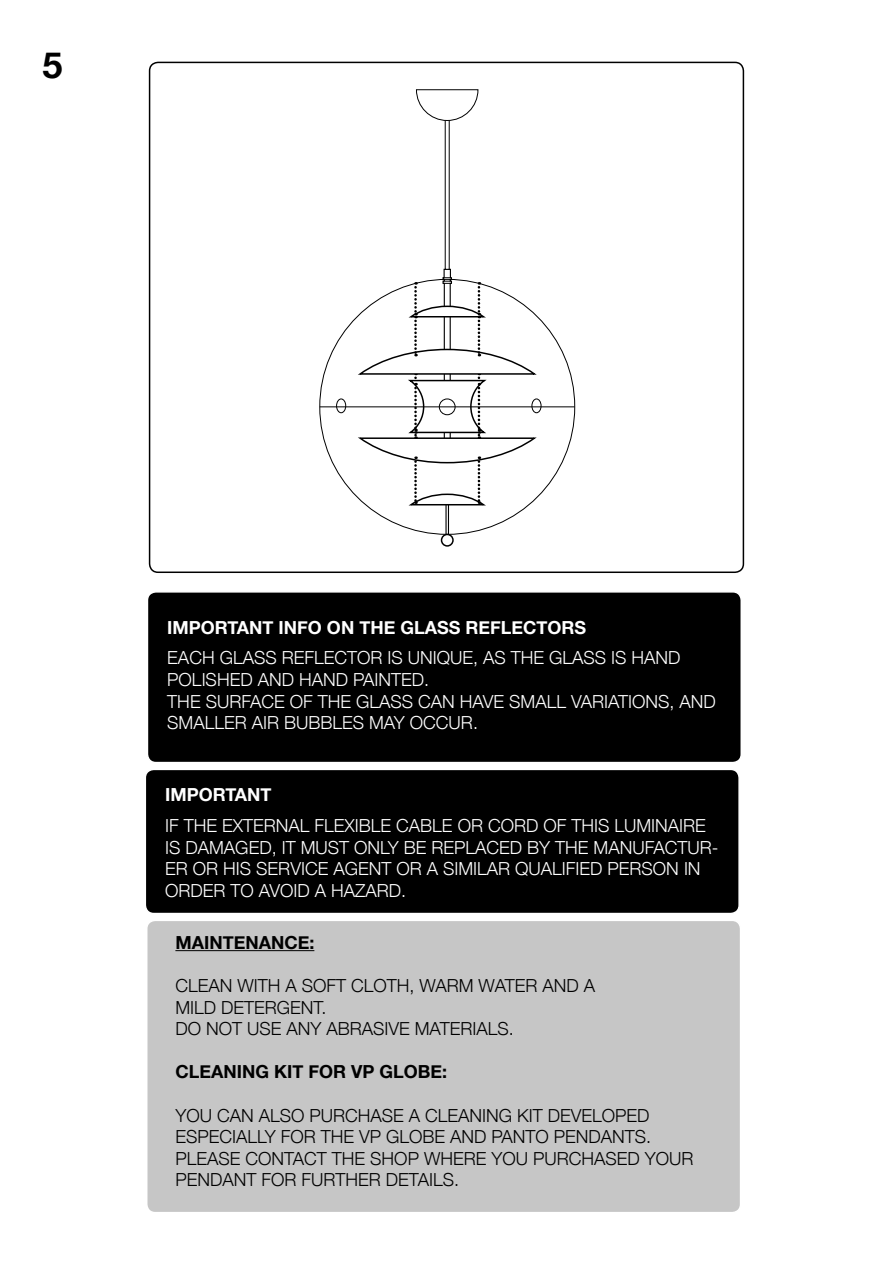
<style>
.page{position:relative;width:893px;height:1263px;background:#fff}
.page>*{position:absolute;margin:0;border:0;box-sizing:border-box;transform-origin:0 0}
.t1{font:700 36px "Helvetica Neue";color:#000}
.t2{font:300 18px/21.6px "Helvetica Neue";color:#fff}
.t3{font:300 18px/21.6px "Helvetica Neue";color:#000}
.t4{font:700 18px "Helvetica Neue";color:#fff}
.t5{font:700 18px "Helvetica Neue";color:#000}
</style>
<div class="page">
<div style="left:149px;top:62px;width:595px;height:511px;border:2px solid #000;border-radius:9px"></div>
<div style="left:145px;top:769px;width:594px;height:144px;background:#000;border-radius:9px"></div>
<div style="left:145px;top:769px;width:595px;height:145px;border:2px solid #fff;border-radius:9px"></div>
<div style="left:336px;top:399px;width:10px;height:14px;border:1px solid #000;border-radius:50%"></div>
<div style="left:445px;top:495px;width:4px;height:44px;border:1px solid #000"></div>
<div style="left:441px;top:534px;width:12px;height:12px;background:#fff;border-radius:50%"></div>
<div style="left:441px;top:534px;width:13px;height:13px;border:2px solid #000;border-radius:50%"></div>
<div style="left:532px;top:399px;width:9px;height:14px;border:1px solid #000;border-radius:50%"></div>
<hr style="left:320px;top:407px;width:255px;height:1px;background:#000">
<svg style="left:355px;top:268px;width:181px;height:239px"></svg>
<svg style="left:445px;top:121px;width:5px;height:149px"></svg>
<svg style="left:416px;top:89px;width:63px;height:32px"></svg>
<div style="left:147px;top:920px;width:594px;height:292px;background:#c6c6c6;border-radius:9px"></div>
<div style="left:146px;top:919px;width:595px;height:294px;border:2px solid #fff;border-radius:9px"></div>
<hr style="left:175px;top:950px;width:139px;height:1px;background:#000">
<div style="left:147px;top:592px;width:594px;height:170px;background:#000;border-radius:9px"></div>
<div style="left:147px;top:591px;width:595px;height:172px;border:2px solid #fff;border-radius:9px"></div>
<h1 class="t1" style="left:43px;top:37px;width:22px">5</h1>
<p class="t4" style="left:167px;top:613px;width:420px">IMPORTANT INFO ON THE GLASS REFLECTORS</p>
<p class="t2" style="left:167px;top:646px;width:550px">EACH GLASS REFLECTOR IS UNIQUE, AS THE GLASS IS HAND POLISHED AND HAND PAINTED.<br>THE SURFACE OF THE GLASS CAN HAVE SMALL VARIATIONS, AND SMALLER AIR BUBBLES MAY OCCUR.</p>
<p class="t4" style="left:165px;top:781px;width:108px">IMPORTANT</p>
<p class="t2" style="left:165px;top:813px;width:555px">IF THE EXTERNAL FLEXIBLE CABLE OR CORD OF THIS LUMINAIRE IS DAMAGED, IT MUST ONLY BE REPLACED BY THE MANUFACTUR-ER OR HIS SERVICE AGENT OR A SIMILAR QUALIFIED PERSON IN ORDER TO AVOID A HAZARD.</p>
<p class="t5" style="left:175px;top:928px;width:140px">MAINTENANCE:</p>
<p class="t3" style="left:175px;top:973px;width:421px">CLEAN WITH A SOFT CLOTH, WARM WATER AND A<br>MILD DETERGENT.<br>DO NOT USE ANY ABRASIVE MATERIALS.</p>
<p class="t5" style="left:175px;top:1058px;width:273px">CLEANING KIT FOR VP GLOBE:</p>
<p class="t3" style="left:175px;top:1103px;width:519px">YOU CAN ALSO PURCHASE A CLEANING KIT DEVELOPED ESPECIALLY FOR THE VP GLOBE AND PANTO PENDANTS.<br>PLEASE CONTACT THE SHOP WHERE YOU PURCHASED YOUR PENDANT FOR FURTHER DETAILS.</p>
</div>
